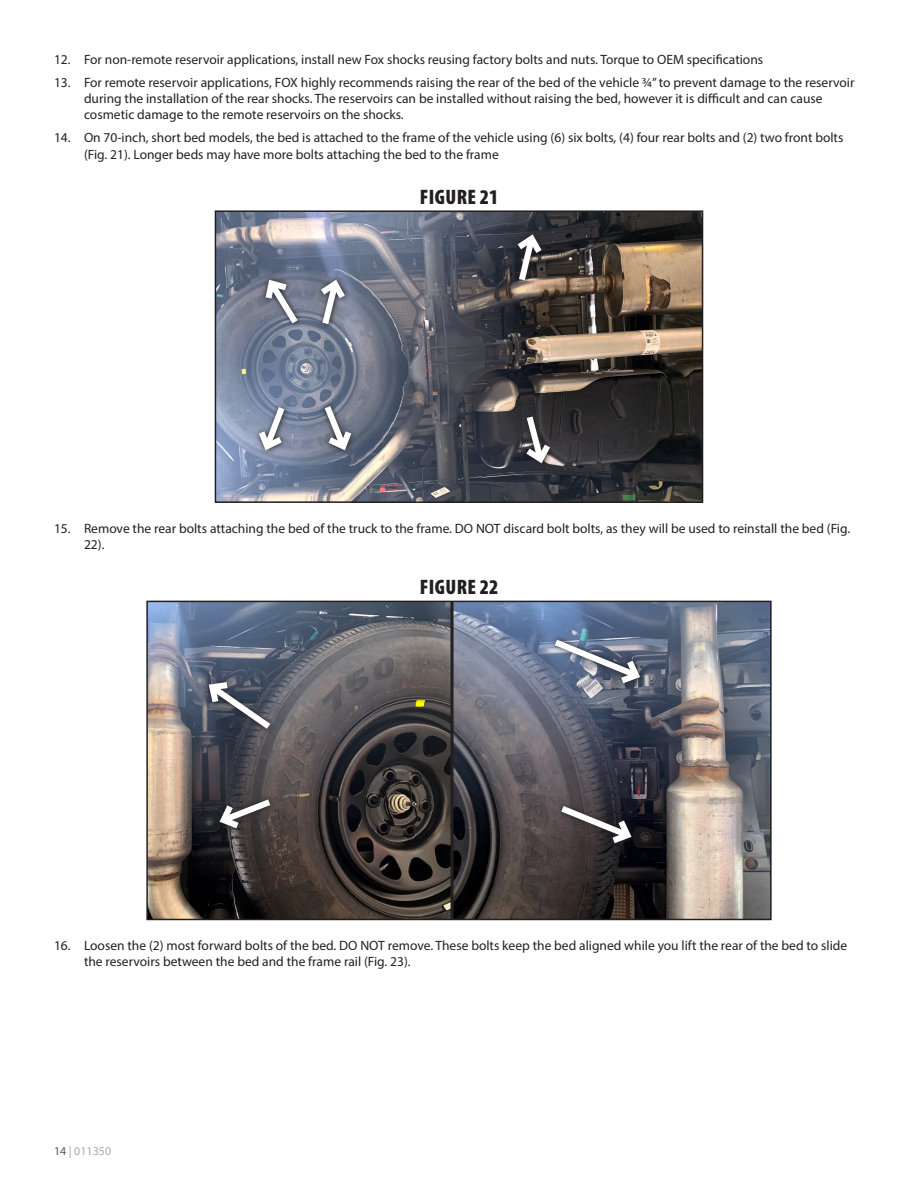
<style>
.page{position:relative;width:918px;height:1188px;background:#fff}
.page>*{position:absolute;margin:0;border:0;box-sizing:border-box;transform-origin:0 0}
.Photo-Caption{font:900 condensed 21px "Myriad Pro";letter-spacing:.02em;color:#231f20}
.t1{font:13.5px/16.2px "Myriad Pro";color:#231f20}
.t2{font:12px "Myriad Pro";color:#a8a9ad}
.s1{color:#57585a}
</style>
<div class="page">
<img style="left:218px;top:213px;width:482px;height:287px">
<svg style="left:261px;top:275px;width:43px;height:54px"></svg>
<svg style="left:262px;top:275px;width:41px;height:55px"></svg>
<svg style="left:350px;top:275px;width:1px;height:55px"></svg>
<svg style="left:314px;top:275px;width:36px;height:56px"></svg>
<div style="left:254px;top:402px;width:36px;height:54px;background:linear-gradient(to right,#8998b9,#8f95ac)"></div>
<svg style="left:254px;top:400px;width:35px;height:54px"></svg>
<svg style="left:320px;top:401px;width:37px;height:55px"></svg>
<svg style="left:320px;top:399px;width:36px;height:55px"></svg>
<svg style="left:547px;top:230px;width:1px;height:57px"></svg>
<svg style="left:511px;top:230px;width:36px;height:57px"></svg>
<svg style="left:520px;top:410px;width:36px;height:58px"></svg>
<div style="left:215px;top:210px;width:488px;height:293px;border:2px solid #231f20"></div>
<img style="left:149px;top:604px;width:300px;height:313px">
<svg style="left:204px;top:678px;width:73px;height:57px;background:#5f6470"></svg>
<svg style="left:214px;top:794px;width:63px;height:40px"></svg>
<svg style="left:215px;top:794px;width:62px;height:39px"></svg>
<div style="left:146px;top:601px;width:306px;height:319px;border:2px solid #231f20"></div>
<img style="left:455px;top:604px;width:314px;height:313px">
<svg style="left:550px;top:635px;width:96px;height:54px"></svg>
<svg style="left:548px;top:635px;width:96px;height:53px;background:#7d889b"></svg>
<svg style="left:556px;top:801px;width:81px;height:48px"></svg>
<svg style="left:555px;top:801px;width:81px;height:47px;background:#534f52"></svg>
<div style="left:452px;top:601px;width:320px;height:319px;border:2px solid #231f20"></div>
<p class="t1" style="left:54px;top:51px;width:711px">12. For non-remote reservoir applications, install new Fox shocks reusing factory bolts and nuts. Torque to OEM specifications</p>
<p class="t1" style="left:84px;top:74px;width:772px;text-indent:-30px">13. For remote reservoir applications, FOX highly recommends raising the rear of the bed of the vehicle ¾” to prevent damage to the reservoir during the installation of the rear shocks. The reservoirs can be installed without raising the bed, however it is difficult and can cause cosmetic damage to the remote reservoirs on the shocks.</p>
<p class="t1" style="left:84px;top:130px;width:761px;text-indent:-30px">14. On 70-inch, short bed models, the bed is attached to the frame of the vehicle using (6) six bolts, (4) four rear bolts and (2) two front bolts (Fig. 21). Longer beds may have more bolts attaching the bed to the frame</p>
<p class="Photo-Caption" style="left:420px;top:184px;width:80px">FIGURE 21</p>
<p class="t1" style="left:84px;top:520px;width:768px;text-indent:-30px">15. Remove the rear bolts attaching the bed of the truck to the frame. DO NOT discard bolt bolts, as they will be used to reinstall the bed (Fig.<br>22).</p>
<p class="Photo-Caption" style="left:420px;top:574px;width:80px">FIGURE 22</p>
<p class="t1" style="left:84px;top:937px;width:765px;text-indent:-30px">16. Loosen the (2) most forward bolts of the bed. DO NOT remove. These bolts keep the bed aligned while you lift the rear of the bed to slide the reservoirs between the bed and the frame rail (Fig. 23).</p>
<p class="t2" style="left:54px;top:1143px;width:59px"><span class="s1">14</span> | 011350</p>
</div>
